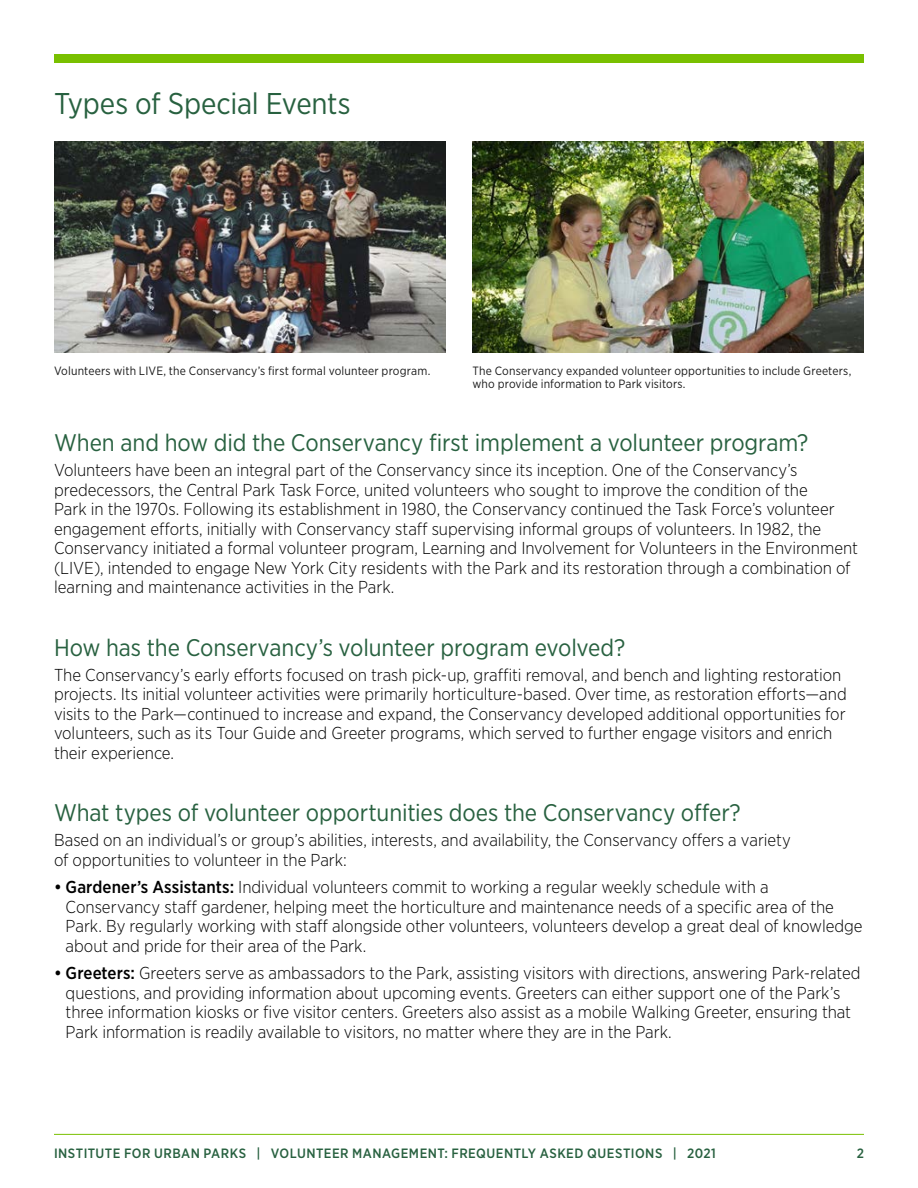
<style>
.page{position:relative;width:918px;height:1188px;background:#fff}
.page>*{position:absolute;margin:0;border:0;box-sizing:border-box;transform-origin:0 0}
.t1{font:30px "Gotham Narrow";letter-spacing:-.01em;color:#286140}
.t2{font:24px "Gotham Narrow";letter-spacing:-.005em;color:#286140}
.P1{font:300 17.25px/19.5px "Gotham Narrow";letter-spacing:-.005em;color:#000}
.t3{font:500 13.5px "Gotham Narrow";letter-spacing:.035em;color:#286140}
.t4{font:12px/13.5px "Gotham Narrow";letter-spacing:.015em;color:#000}
.s1{font-weight:500}
</style>
<div class="page">
<div style="left:54px;top:54px;width:810px;height:9px;background:#79c000"></div>
<hr style="left:54px;top:1134px;width:810px;height:1px;background:#79c000">
<img style="left:472px;top:141px;width:392px;height:211px">
<img style="left:54px;top:141px;width:392px;height:211px">
<h2 class="t1" style="left:54px;top:85px;width:298px">Types of Special Events</h2>
<p class="t4" style="left:54px;top:363px;width:378px">Volunteers with LIVE, the Conservancy’s first formal volunteer program.</p>
<p class="t4" style="left:472px;top:363px;width:380px">The Conservancy expanded volunteer opportunities to include Greeters, who provide information to Park visitors.</p>
<h3 class="t2" style="left:54px;top:428px;width:756px">When and how did the Conservancy first implement a volunteer program?</h3>
<p class="P1" style="left:54px;top:460px;width:806px">Volunteers have been an integral part of the Conservancy since its inception. One of the Conservancy’s predecessors, the Central Park Task Force, united volunteers who sought to improve the condition of the<br>Park in the 1970s. Following its establishment in 1980, the Conservancy continued the Task Force’s volunteer engagement efforts, initially with Conservancy staff supervising informal groups of volunteers. In 1982, the Conservancy initiated a formal volunteer program, Learning and Involvement for Volunteers in the Environment (LIVE), intended to engage New York City residents with the Park and its restoration through a combination of learning and maintenance activities in the Park.</p>
<h3 class="t2" style="left:54px;top:632px;width:573px">How has the Conservancy’s volunteer program evolved?</h3>
<p class="P1" style="left:54px;top:664px;width:794px">The Conservancy’s early efforts focused on trash pick-up, graffiti removal, and bench and lighting restoration projects. Its initial volunteer activities were primarily horticulture-based. Over time, as restoration efforts—and visits to the Park—continued to increase and expand, the Conservancy developed additional opportunities for volunteers, such as its Tour Guide and Greeter programs, which served to further engage visitors and enrich their experience.</p>
<h3 class="t2" style="left:54px;top:798px;width:688px">What types of volunteer opportunities does the Conservancy offer?</h3>
<p class="P1" style="left:54px;top:830px;width:738px">Based on an individual’s or group’s abilities, interests, and availability, the Conservancy offers a variety of opportunities to volunteer in the Park:</p>
<p class="P1" style="left:66px;top:877px;width:799px;text-indent:-12px"><span class="s1">• Gardener’s Assistants:</span> Individual volunteers commit to working a regular weekly schedule with a Conservancy staff gardener, helping meet the horticulture and maintenance needs of a specific area of the Park. By regularly working with staff alongside other volunteers, volunteers develop a great deal of knowledge about and pride for their area of the Park.</p>
<p class="P1" style="left:66px;top:963px;width:796px;text-indent:-12px"><span class="s1">• Greeters:</span> Greeters serve as ambassadors to the Park, assisting visitors with directions, answering Park-related questions, and providing information about upcoming events. Greeters can either support one of the Park’s three information kiosks or five visitor centers. Greeters also assist as a mobile Walking Greeter, ensuring that Park information is readily available to visitors, no matter where they are in the Park.</p>
<p class="t3" style="left:54px;top:1145px;width:663px">INSTITUTE FOR URBAN PARKS | VOLUNTEER MANAGEMENT: FREQUENTLY ASKED QUESTIONS | 2021</p>
<p class="t3" style="left:857px;top:1145px;width:9px">2</p>
</div>
